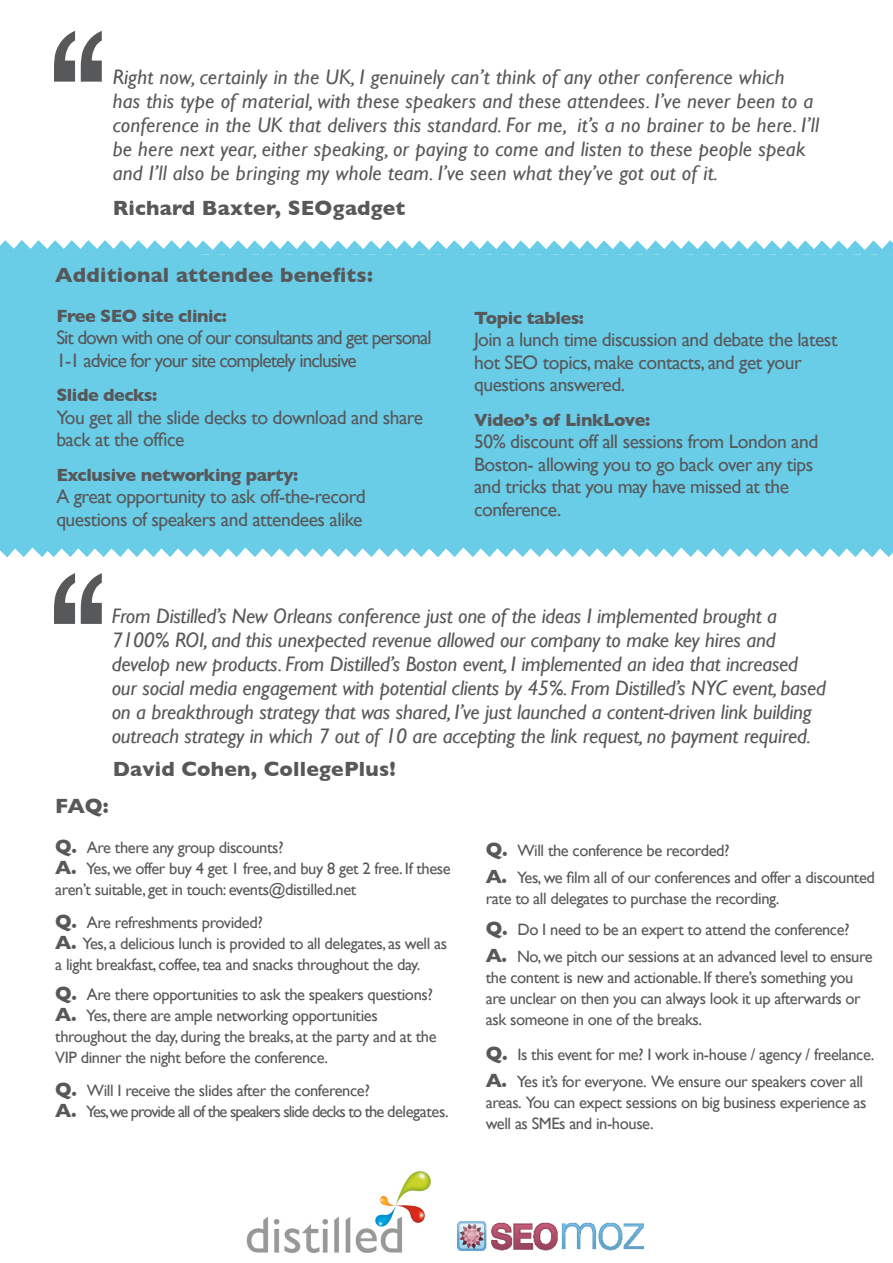
<style>
.page{position:relative;width:893px;height:1263px;background:#fff}
.page>*{position:absolute;margin:0;border:0;box-sizing:border-box;transform-origin:0 0}
.t1{font:italic 21px/24px "Gill Sans";letter-spacing:-.01em;color:#57585a}
.t2{font:italic 21px/24px "Gill Sans";letter-spacing:.01em;color:#57585a}
.t3{font:700 21px "Gill Sans";letter-spacing:.01em;color:#57585a}
.t4{font:19.5px/22.5px "Gill Sans";letter-spacing:-.025em;color:#57585a}
.t5{font:19.5px/22.5px "Gill Sans";letter-spacing:-.05em;color:#57585a}
.t6{font:700 18px "Gill Sans";letter-spacing:-.025em;color:#57585a}
.t7{font:16.5px/21px "Gill Sans";letter-spacing:-.025em;color:#57585a}
.s1{font-weight:700;font-size:19.5px}
</style>
<div class="page">
<div style="left:0;top:255px;width:893px;height:289px;background:#6acde8"></div>
<svg style="left:0;top:240px;width:893px;height:15px"></svg>
<svg style="left:0;top:544px;width:893px;height:13px"></svg>
<svg style="left:54px;top:31px;width:48px;height:51px"></svg>
<img style="left:457px;top:1222px;width:187px;height:29px">
<img style="left:246px;top:1170px;width:185px;height:83px">
<svg style="left:54px;top:573px;width:48px;height:51px"></svg>
<p class="t2" style="left:113px;top:65px;width:708px">Right now, certainly in the UK, I genuinely can’t think of any other conference which<br>has this type of material, with these speakers and these attendees. I’ve never been to a conference in the UK that delivers this standard. For me, it’s a no brainer to be here. I’ll be here next year, either speaking, or paying to come and listen to these people speak and I’ll also be bringing my whole team. I’ve seen what they’ve got out of it.</p>
<p class="t3" style="left:113px;top:196px;width:294px">Richard Baxter, SEOgadget</p>
<p class="t3" style="left:55px;top:263px;width:319px">Additional attendee benefits:</p>
<p class="t6" style="left:56px;top:305px;width:172px">Free SEO site clinic:</p>
<p class="t5" style="left:56px;top:326px;width:377px">Sit down with one of our consultants and get personal<br>1-1 advice for your site completely inclusive</p>
<p class="t6" style="left:56px;top:385px;width:102px">Slide decks:</p>
<p class="t4" style="left:56px;top:406px;width:368px">You get all the slide decks to download and share back at the office</p>
<p class="t6" style="left:56px;top:464px;width:243px">Exclusive networking party:</p>
<p class="t4" style="left:56px;top:485px;width:311px">A great opportunity to ask off-the-record questions of speakers and attendees alike</p>
<p class="t6" style="left:474px;top:307px;width:111px">Topic tables:</p>
<p class="t4" style="left:474px;top:328px;width:365px">Join a lunch time discussion and debate the latest hot SEO topics, make contacts, and get your questions answered.</p>
<p class="t6" style="left:474px;top:409px;width:177px">Video’s of LinkLove:</p>
<p class="t4" style="left:474px;top:430px;width:346px">50% discount off all sessions from London and Boston- allowing you to go back over any tips and tricks that you may have missed at the conference.</p>
<p class="t1" style="left:112px;top:603px;width:716px">From Distilled’s New Orleans conference just one of the ideas I implemented brought a 7100% ROI, and this unexpected revenue allowed our company to make key hires and develop new products. From Distilled’s Boston event, I implemented an idea that increased our social media engagement with potential clients by 45%. From Distilled’s NYC event, based on a breakthrough strategy that was shared, I’ve just launched a content-driven link building outreach strategy in which 7 out of 10 are accepting the link request, no payment required.</p>
<p class="t3" style="left:113px;top:757px;width:285px">David Cohen, CollegePlus!</p>
<p class="t3" style="left:55px;top:793px;width:55px">FAQ:</p>
<p class="t7" style="left:55px;top:836px;width:397px"><span class="s1">Q.</span> Are there any group discounts?<br><span class="s1">A.</span> Yes, we offer buy 4 get 1 free, and buy 8 get 2 free. If these aren’t suitable, get in touch: events@distilled.net</p>
<p class="t7" style="left:55px;top:911px;width:393px"><span class="s1">Q.</span> Are refreshments provided?<br><span class="s1">A.</span> Yes, a delicious lunch is provided to all delegates, as well as a light breakfast, coffee, tea and snacks throughout the day.</p>
<p class="t7" style="left:55px;top:983px;width:383px"><span class="s1">Q.</span> Are there opportunities to ask the speakers questions?<br><span class="s1">A.</span> Yes, there are ample networking opportunities throughout the day, during the breaks, at the party and at the VIP dinner the night before the conference.</p>
<p class="t7" style="left:55px;top:1079px;width:395px"><span class="s1">Q.</span> Will I receive the slides after the conference?<br><span class="s1">A.</span> Yes,we provide all of the speakers slide decks to the delegates.</p>
<p class="t7" style="left:486px;top:836px;width:391px;line-height:27px"><span class="s1">Q.</span> Will the conference be recorded?<br><span class="s1">A.</span> Yes, we film all of our conferences and offer a discounted</p>
<p class="t7" style="left:486px;top:882px;width:365px;line-height:31.5px">rate to all delegates to purchase the recording.<br><span class="s1">Q.</span> Do I need to be an expert to attend the conference?</p>
<p class="t7" style="left:486px;top:946px;width:388px"><span class="s1">A.</span> No, we pitch our sessions at an advanced level to ensure the content is new and actionable. If there’s something you are unclear on then you can always look it up afterwards or ask someone in one of the breaks.</p>
<p class="t7" style="left:486px;top:1040px;width:390px;line-height:27px"><span class="s1">Q.</span> Is this event for me? I work in-house / agency / freelance.<br><span class="s1">A.</span> Yes it’s for everyone. We ensure our speakers cover all</p>
<p class="t7" style="left:486px;top:1091px;width:382px">areas. You can expect sessions on big business experience as well as SMEs and in-house.</p>
</div>
